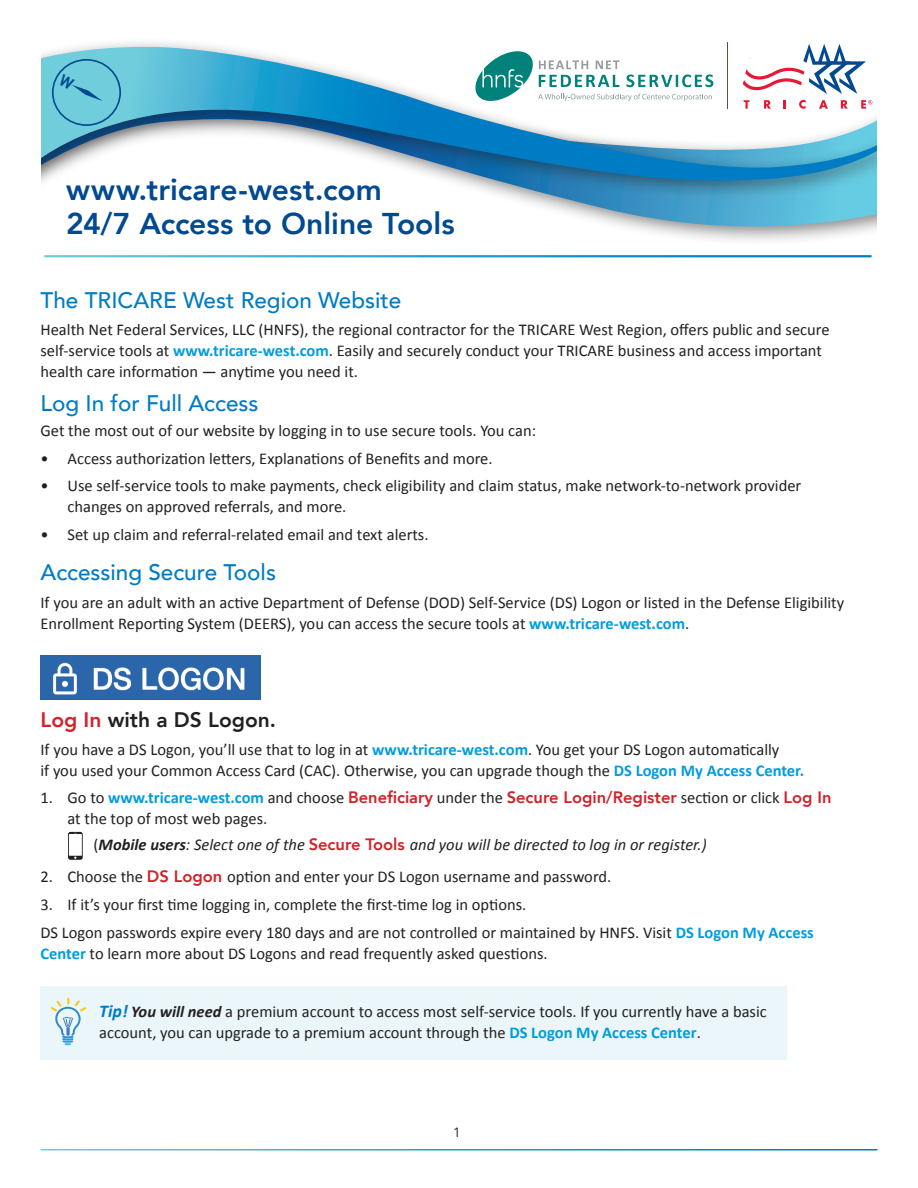
<style>
.page{position:relative;width:918px;height:1188px;background:#fff}
.page>*{position:absolute;margin:0;border:0;box-sizing:border-box;transform-origin:0 0}
.t1{font:800 30px/34.5px "Avenir";color:#014990}
.t2{font:500 22.5px "Avenir";color:#007cc4}
.t3{font:800 21px "Avenir";color:#231f20}
.t4{font:16.5px/21px "Calibri";color:#231f20}
.t5{font:italic 16.5px "Calibri";color:#231f20}
.t6{font:13.5px "Avenir";color:#231f20}
.s1{font-weight:700;color:#009cdf}
.s2{color:#d1232a}
.s3{font-family:"Avenir";font-weight:800;color:#d1232a}
.s4{font-style:normal}
.s5{font-weight:700}
.s6{font-family:"Avenir";font-weight:800;font-style:normal;color:#d1232a}
.s7{font-weight:700;font-style:italic;font-size:18px;color:#007cc4}
.s8{font-weight:700;font-style:italic}
</style>
<div class="page">
<div style="left:40px;top:987px;width:747px;height:73px;background:#eaf6f9"></div>
<div style="left:0;top:37px;width:918px;height:272px;background:#231f20;opacity:.54"></div>
<svg style="left:40px;top:47px;width:838px;height:145px"></svg>
<svg style="left:743px;top:44px;width:123px;height:50px"></svg>
<svg style="left:744px;top:100px;width:5px;height:9px"></svg>
<svg style="left:764px;top:100px;width:7px;height:9px"></svg>
<svg style="left:784px;top:100px;width:2px;height:9px"></svg>
<svg style="left:799px;top:100px;width:7px;height:9px"></svg>
<svg style="left:819px;top:100px;width:9px;height:9px"></svg>
<svg style="left:841px;top:100px;width:7px;height:9px"></svg>
<svg style="left:861px;top:100px;width:11px;height:9px"></svg>
<hr style="left:727px;top:43px;width:1px;height:66px;background:#674e3f">
<svg style="left:473px;top:48px;width:240px;height:56px"></svg>
<div style="left:52px;top:59px;width:69px;height:67px;border:2px solid #014990;border-radius:50%"></div>
<hr style="left:44px;top:255px;width:828px;height:2px;background:#fff">
<div style="left:0;top:44px;width:40px;height:209px;background:#fff"></div>
<div style="left:878px;top:14px;width:40px;height:272px;background:#fff"></div>
<img style="left:41px;top:656px;width:219px;height:44px">
<svg style="left:68px;top:832px;width:15px;height:28px"></svg>
<svg style="left:51px;top:998px;width:35px;height:47px"></svg>
<svg style="left:58px;top:74px;width:45px;height:27px"></svg>
<h1 class="t1" style="left:66px;top:172px;width:390px">www.tricare-west.com<br>24/7 Access to Online Tools</h1>
<h2 class="t2" style="left:40px;top:280px;width:362px">The TRICARE West Region Website</h2>
<p class="t4" style="left:40px;top:319px;width:791px">Health Net Federal Services, LLC (HNFS), the regional contractor for the TRICARE West Region, offers public and secure self-service tools at <span class="s1">www.tricare-west.com</span>. Easily and securely conduct your TRICARE business and access important health care information — anytime you need it.</p>
<h3 class="t2" style="left:40px;top:384px;width:220px">Log In for Full Access</h3>
<p class="t4" style="left:40px;top:419px;width:497px">Get the most out of our website by logging in to use secure tools. You can:</p>
<p class="t4" style="left:40px;top:444px;width:454px;line-height:27.8px">• Access authorization letters, Explanations of Benefits and more. •</p>
<p class="t4" style="left:67px;top:475px;width:735px">Use self-service tools to make payments, check eligibility and claim status, make network-to-network provider changes on approved referrals, and more.</p>
<p class="t4" style="left:67px;top:524px;width:363px">Set up claim and referral-related email and text alerts.</p>
<h2 class="t2" style="left:40px;top:553px;width:237px">Accessing Secure Tools</h2>
<p class="t4" style="left:40px;top:591px;width:805px">If you are an adult with an active Department of Defense (DOD) Self-Service (DS) Logon or listed in the Defense Eligibility<br>Enrollment Reporting System (DEERS), you can access the secure tools at <span class="s1">www.tricare-west.com</span>.</p>
<p class="t4" style="left:40px;top:524px;width:10px">•</p>
<p class="t3" style="left:40px;top:703px;width:237px"><span class="s2">Log In</span> with a DS Logon.</p>
<p class="t4" style="left:40px;top:738px;width:765px">If you have a DS Logon, you’ll use that to log in at <span class="s1">www.tricare-west.com</span>. You get your DS Logon automatically<br>if you used your Common Access Card (CAC). Otherwise, you can upgrade though the <span class="s1">DS Logon My Access Center.</span></p>
<p class="t4" style="left:40px;top:787px;width:14px">1.</p>
<p class="t4" style="left:68px;top:787px;width:765px">Go to <span class="s1">www.tricare-west.com</span> and choose <span class="s3">Beneficiary</span> under the <span class="s3">Secure Login/Register</span> section or click <span class="s3">Log In </span>at the top of most web pages.</p>
<p class="t5" style="left:94px;top:833px;width:615px"><span class="s4">(</span><span class="s5">Mobile users</span>: Select one of the <span class="s6">Secure Tools</span> and you will be directed to log in or register.)</p>
<p class="t4" style="left:40px;top:866px;width:572px">2. Choose the <span class="s3">DS Logon</span> option and enter your DS Logon username and password.</p>
<p class="t4" style="left:40px;top:893px;width:487px">3. If it’s your first time logging in, complete the first-time log in options.</p>
<p class="t4" style="left:40px;top:921px;width:775px">DS Logon passwords expire every 180 days and are not controlled or maintained by HNFS. Visit <span class="s1">DS Logon My Access<br>Center</span> to learn more about DS Logons and read frequently asked questions.</p>
<p class="t4" style="left:99px;top:1001px;width:669px"><span class="s7">Tip!</span> <span class="s8">You will need</span> a premium account to access most self-service tools. If you currently have a basic account, you can upgrade to a premium account through the <span class="s1">DS Logon My Access Center</span>.</p>
<p class="t6" style="left:453px;top:1124px;width:9px">1</p>
</div>
